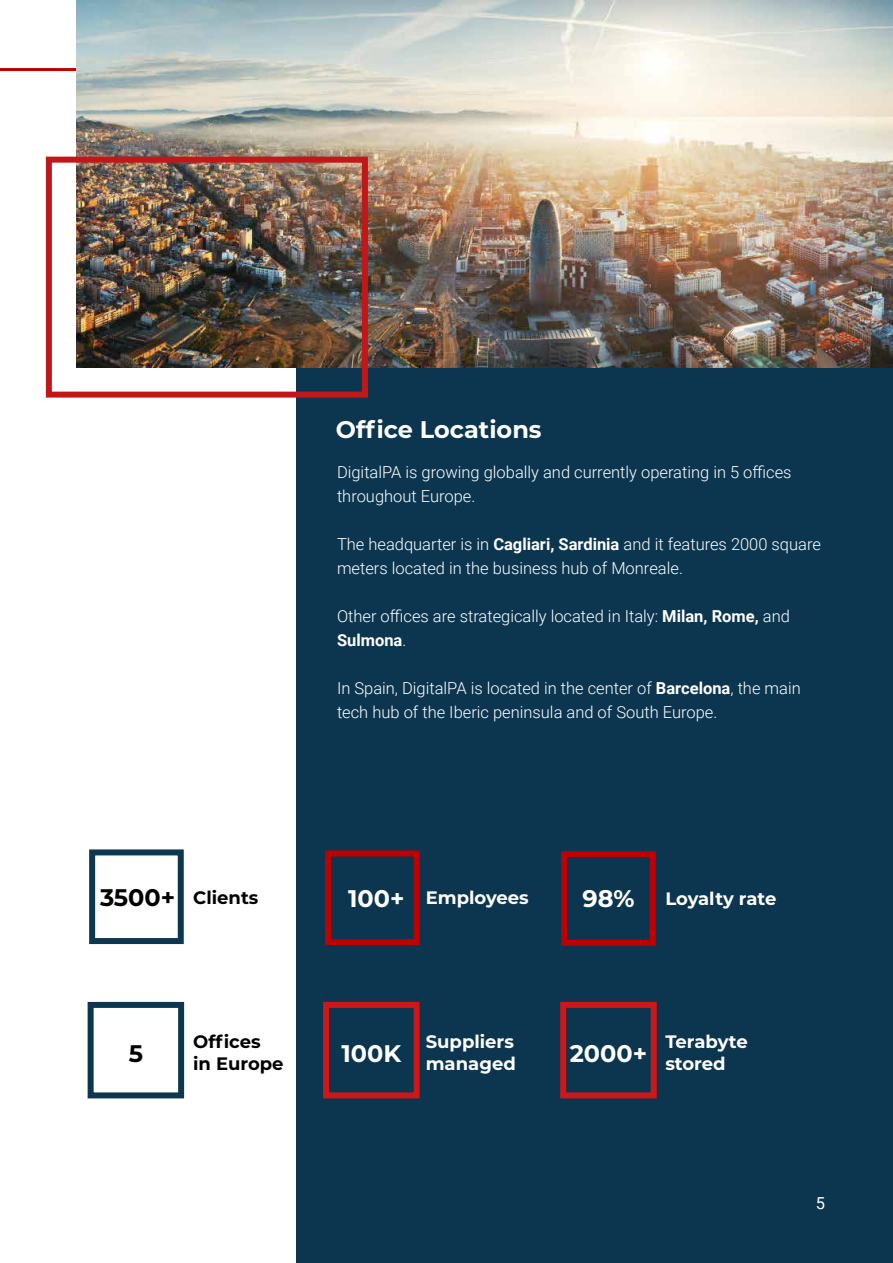
<style>
.page{position:relative;width:893px;height:1263px;background:#fff}
.page>*{position:absolute;margin:0;border:0;box-sizing:border-box;transform-origin:0 0}
.t1{font:700 24px "Montserrat";color:#fff}
.t2{font:700 24px "Montserrat";color:#000}
.t3{font:700 18px/21.6px "Montserrat";color:#fff}
.t4{font:700 18px/21.6px "Montserrat";color:#000}
.t5{font:300 16.5px/24px "Roboto";color:#fff}
.t6{font:16.5px "Roboto";color:#fff}
.s1{font-weight:700}
.s2{font-size:24px}
</style>
<div class="page">
<hr style="left:0;top:68px;width:77px;height:3px;background:#bf0000">
<div style="left:296px;top:1px;width:597px;height:1261px;background:#0c364f"></div>
<img style="left:77px;top:1px;width:816px;height:367px">
<div style="left:46px;top:157px;width:322px;height:241px;border:6px solid #c11718"></div>
<svg style="left:89px;top:849px;width:95px;height:96px"></svg>
<svg style="left:87px;top:1001px;width:98px;height:98px"></svg>
<svg style="left:325px;top:850px;width:95px;height:96px"></svg>
<svg style="left:323px;top:1001px;width:97px;height:98px"></svg>
<svg style="left:561px;top:851px;width:95px;height:95px"></svg>
<svg style="left:560px;top:1001px;width:97px;height:98px"></svg>
<h1 class="t1" style="left:336px;top:412px;width:207px">Office Locations</h1>
<p class="t5" style="left:337px;top:459px;width:456px">DigitalPA is growing globally and currently operating in 5 offices throughout Europe.</p>
<p class="t5" style="left:337px;top:531px;width:485px">The headquarter is in <span class="s1">Cagliari, Sardinia</span> and it features 2000 square meters located in the business hub of Monreale.</p>
<p class="t5" style="left:337px;top:604px;width:454px">Other offices are strategically located in Italy: <span class="s1">Milan, Rome,</span> and<br><span class="s1">Sulmona</span>.</p>
<p class="t5" style="left:337px;top:676px;width:465px">In Spain, DigitalPA is located in the center of <span class="s1">Barcelona</span>, the main tech hub of the Iberic peninsula and of South Europe.</p>
<p class="t4" style="left:100px;top:885px;width:160px"><span class="s2">3500+</span> Clients</p>
<h1 class="t2" style="left:129px;top:1036px;width:16px">5</h1>
<p class="t4" style="left:193px;top:1030px;width:92px">Offices<br>in Europe</p>
<p class="t3" style="left:348px;top:886px;width:182px"><span class="s2">100+</span> Employees</p>
<h1 class="t1" style="left:582px;top:882px;width:53px">98%</h1>
<p class="t3" style="left:665px;top:886px;width:113px">Loyalty rate</p>
<h1 class="t1" style="left:341px;top:1036px;width:61px">100K</h1>
<p class="t3" style="left:426px;top:1030px;width:92px">Suppliers managed</p>
<h1 class="t1" style="left:570px;top:1036px;width:79px">2000+</h1>
<p class="t3" style="left:665px;top:1030px;width:84px">Terabyte stored</p>
<p class="t6" style="left:816px;top:1192px;width:11px">5</p>
</div>
